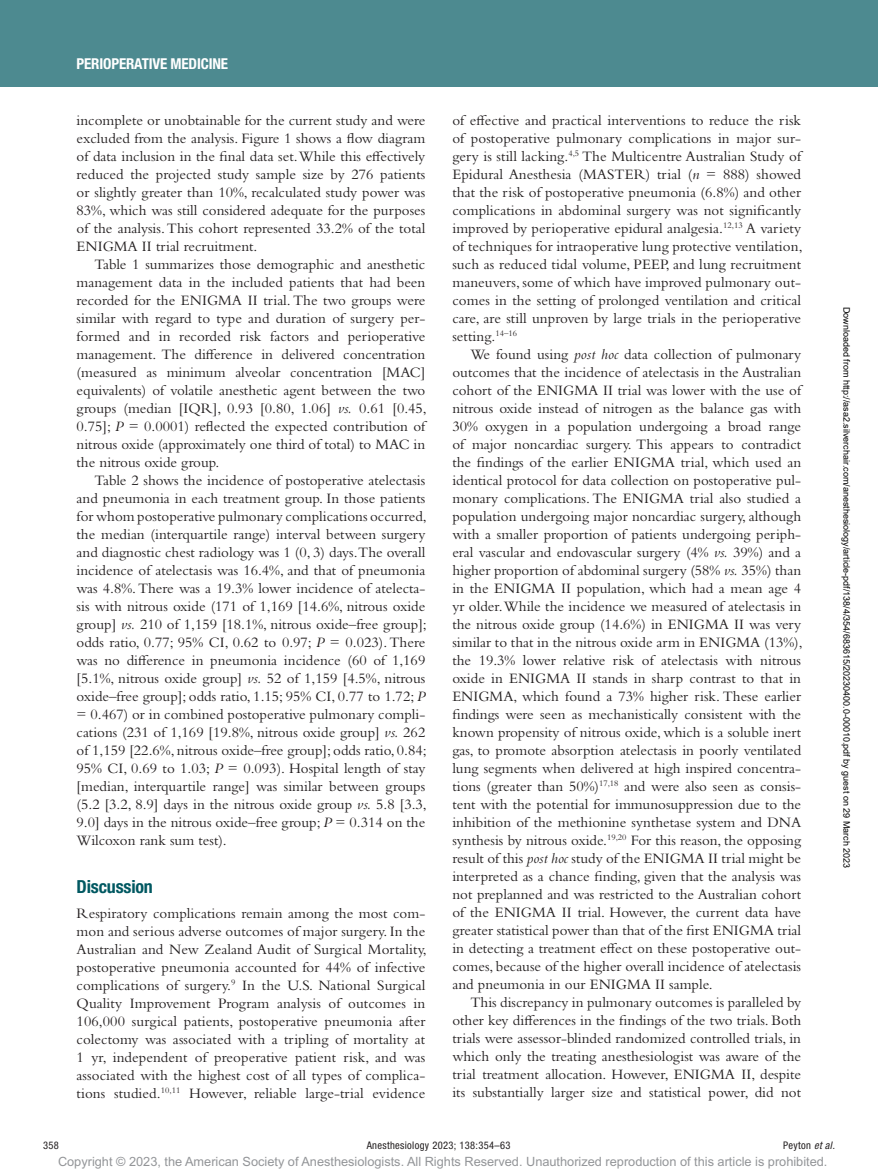
<style>
.page{position:relative;width:878px;height:1175px;background:#fff}
.page>*{position:absolute;margin:0;border:0;box-sizing:border-box;transform-origin:0 0}
.t1{font:700 condensed 18px "Helvetica Neue LT Std";letter-spacing:-.01em;color:#005861}
.t2{font:15px/18px "Bembo Std";color:#231f20;text-align:justify}
.t3{font:700 condensed 15px "Helvetica Neue LT Std";letter-spacing:-.01em;color:#fff}
.t4{font:12.75px "Arial MT Std";color:#939598}
.t5{font:condensed 10.5px "Helvetica Neue LT Std";letter-spacing:.03em;color:#231f20}
.t6{font:9px "Arial";color:#000}
.s1{font-style:italic}
</style>
<div class="page">
<div style="left:0;top:0;width:878px;height:86px;background:#4d8a90"></div>
<p class="t3" style="left:77px;top:54px;width:153px">PERIOPERATIVE MEDICINE</p>
<p class="t2" style="left:77px;top:111px;width:350px">incomplete or unobtainable for the current study and were excluded from the analysis. Figure 1 shows a flow diagram of data inclusion in the final data set. While this effectively reduced the projected study sample size by 276 patients or slightly greater than 10%, recalculated study power was 83%, which was still considered adequate for the purposes of the analysis. This cohort represented 33.2% of the total ENIGMA II trial recruitment.</p>
<p class="t2" style="left:77px;top:255px;width:352px;text-indent:18px">Table 1 summarizes those demographic and anesthetic management data in the included patients that had been recorded for the ENIGMA II trial. The two groups were similar with regard to type and duration of surgery per&shy;formed and in recorded risk factors and perioperative management. The difference in delivered concentration (measured as minimum alveolar concentration [MAC] equivalents) of volatile anesthetic agent between the two groups (median [IQR], 0.93 [0.80, 1.06] <span class="s1">vs.</span> 0.61 [0.45, 0.75]; <span class="s1">P</span> = 0.0001) reflected the expected contribution of nitrous oxide (approximately one third of total) to MAC in the nitrous oxide group.</p>
<p class="t2" style="left:77px;top:471px;width:352px;text-indent:18px">Table 2 shows the incidence of postoperative atelectasis and pneumonia in each treatment group. In those patients for whom postoperative pulmonary complications occurred, the median (interquartile range) interval between surgery and diagnostic chest radiology was 1 (0, 3) days.The overall incidence of atelectasis was 16.4%, and that of pneumonia was 4.8%. There was a 19.3% lower incidence of atelecta&shy;sis with nitrous oxide (171 of 1,169 [14.6%, nitrous oxide group] <span class="s1">vs.</span> 210 of 1,159 [18.1%, nitrous oxide–free group]; odds ratio, 0.77; 95% CI, 0.62 to 0.97; <span class="s1">P</span> = 0.023). There was no difference in pneumonia incidence (60 of 1,169 [5.1%, nitrous oxide group] <span class="s1">vs.</span> 52 of 1,159 [4.5%, nitrous oxide–free group]; odds ratio, 1.15; 95% CI, 0.77 to 1.72; <span class="s1">P </span>= 0.467) or in combined postoperative pulmonary compli&shy;cations (231 of 1,169 [19.8%, nitrous oxide group] <span class="s1">vs.</span> 262 of 1,159 [22.6%, nitrous oxide–free group]; odds ratio, 0.84; 95% CI, 0.69 to 1.03; <span class="s1">P</span> = 0.093). Hospital length of stay [median, interquartile range] was similar between groups (5.2 [3.2, 8.9] days in the nitrous oxide group <span class="s1">vs.</span> 5.8 [3.3, 9.0] days in the nitrous oxide–free group; <span class="s1">P</span> = 0.314 on the Wilcoxon rank sum test).</p>
<p class="t1" style="left:77px;top:876px;width:78px">DISCUSSION</p>
<p class="t2" style="left:77px;top:904px;width:352px">Respiratory complications remain among the most com&shy;mon and serious adverse outcomes of major surgery. In the Australian and New Zealand Audit of Surgical Mortality, postoperative pneumonia accounted for 44% of infective complications of surgery.<sup>9</sup> In the U.S. National Surgical Quality Improvement Program analysis of outcomes in 106,000 surgical patients, postoperative pneumonia after colectomy was associated with a tripling of mortality at 1 yr, independent of preoperative patient risk, and was associated with the highest cost of all types of complica&shy;tions studied.<sup>10,11</sup> However, reliable large-trial evidence</p>
<p class="t2" style="left:452px;top:111px;width:352px">of effective and practical interventions to reduce the risk of postoperative pulmonary complications in major sur&shy;gery is still lacking.<sup>4,5</sup> The Multicentre Australian Study of Epidural Anesthesia (MASTER) trial (<span class="s1">n</span> = 888) showed that the risk of postoperative pneumonia (6.8%) and other complications in abdominal surgery was not significantly improved by perioperative epidural analgesia.<sup>12,13</sup> A variety of techniques for intraoperative lung protective ventilation, such as reduced tidal volume, PEEP, and lung recruitment maneuvers, some of which have improved pulmonary out&shy;comes in the setting of prolonged ventilation and critical care, are still unproven by large trials in the perioperative setting.<sup>14–16</sup></p>
<p class="t2" style="left:452px;top:345px;width:352px;text-indent:18px">We found using <span class="s1">post hoc</span> data collection of pulmonary outcomes that the incidence of atelectasis in the Australian cohort of the ENIGMA II trial was lower with the use of nitrous oxide instead of nitrogen as the balance gas with 30% oxygen in a population undergoing a broad range of major noncardiac surgery. This appears to contradict the findings of the earlier ENIGMA trial, which used an identical protocol for data collection on postoperative pul&shy;monary complications. The ENIGMA trial also studied a population undergoing major noncardiac surgery, although with a smaller proportion of patients undergoing periph&shy;eral vascular and endovascular surgery (4% <span class="s1">vs.</span> 39%) and a higher proportion of abdominal surgery (58% <span class="s1">vs.</span> 35%) than in the ENIGMA II population, which had a mean age 4 yr older. While the incidence we measured of atelectasis in the nitrous oxide group (14.6%) in ENIGMA II was very similar to that in the nitrous oxide arm in ENIGMA (13%), the 19.3% lower relative risk of atelectasis with nitrous oxide in ENIGMA II stands in sharp contrast to that in ENIGMA, which found a 73% higher risk. These earlier findings were seen as mechanistically consistent with the known propensity of nitrous oxide, which is a soluble inert gas, to promote absorption atelectasis in poorly ventilated lung segments when delivered at high inspired concentra&shy;tions (greater than 50%)<sup>17,18</sup> and were also seen as consis&shy;tent with the potential for immunosuppression due to the inhibition of the methionine synthetase system and DNA synthesis by nitrous oxide.<sup>19,20</sup> For this reason, the opposing result of this <span class="s1">post hoc</span> study of the ENIGMA II trial might be interpreted as a chance finding, given that the analysis was not preplanned and was restricted to the Australian cohort of the ENIGMA II trial. However, the current data have greater statistical power than that of the first ENIGMA trial in detecting a treatment effect on these postoperative out&shy;comes, because of the higher overall incidence of atelectasis and pneumonia in our ENIGMA II sample.</p>
<p class="t2" style="left:452px;top:993px;width:350px;text-indent:18px">This discrepancy in pulmonary outcomes is paralleled by other key differences in the findings of the two trials. Both trials were assessor-blinded randomized controlled trials, in which only the treating anesthesiologist was aware of the trial treatment allocation. However, ENIGMA II, despite its substantially larger size and statistical power, did not</p>
<p class="t6" style="left:850px;top:306px;width:563px;rotate:90deg">Downloaded from http://asa2.silverchair.com/anesthesiology/article-pdf/138/4/354/683615/20230400.0-00010.pdf by guest on 29 March 2023</p>
<p class="t5" style="left:43px;top:1139px;width:17px">358</p>
<p class="t5" style="left:367px;top:1139px;width:145px">Anesthesiology 2023; 138:354–63</p>
<p class="t5" style="left:783px;top:1139px;width:53px">Peyton <span class="s1">et al.</span></p>
<p class="t4" style="left:58px;top:1154px;width:771px">Copyright © 2023, the American Society of Anesthesiologists. All Rights Reserved. Unauthorized reproduction of this article is prohibited.</p>
</div>
